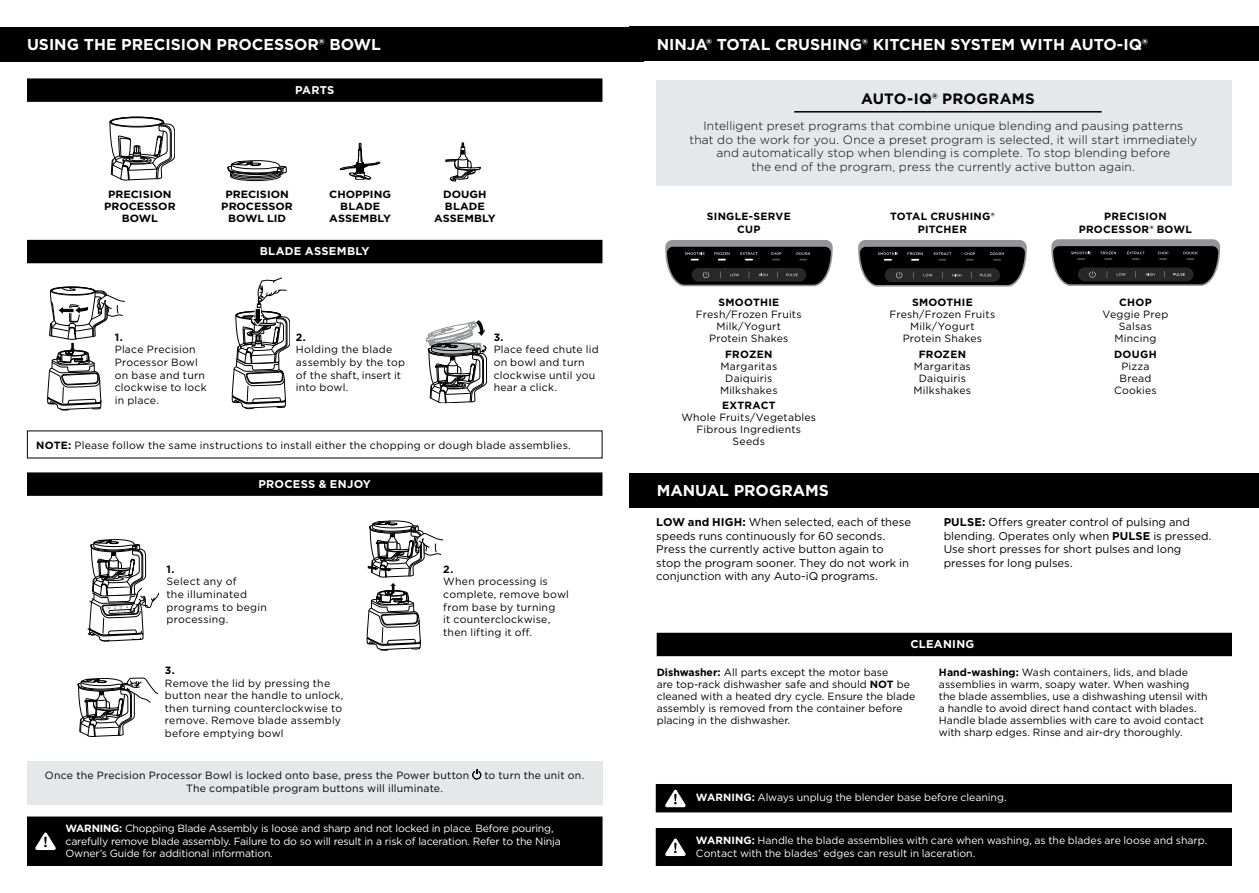
<style>
.page{position:relative;width:1259px;height:893px;background:#fff}
.page>*{position:absolute;margin:0;border:0;box-sizing:border-box;transform-origin:0 0}
.t1{font:700 15.75px "Gotham";color:#fff}
.t2{font:700 15px "Gotham";letter-spacing:.01em;color:#000}
.t3{font:300 12px/13.5px "Gotham";letter-spacing:.015em;color:#000;text-align:center}
.t4{font:11.25px/13.5px "Gotham";color:#000}
.t5{font:700 11.25px "Gotham";letter-spacing:.025em;color:#fff}
.t6{font:10.5px/12px "Gotham";letter-spacing:.015em;color:#000}
.t7{font:10.5px/12.6px "Gotham";letter-spacing:-.02em;color:#fff}
.t8{font:700 10.5px/12px "Gotham";letter-spacing:.01em;color:#000;text-align:center;scale:1.05 1}
.t9{font:700 10.5px/12.6px "Gotham";letter-spacing:.01em;color:#000;text-align:center}
.t10{font:700 10.5px/12.6px "Gotham";letter-spacing:.03em;color:#000;text-align:center}
.t11{font:700 10.5px "Gotham";letter-spacing:.035em;color:#000}
.s1{font-weight:700}
</style>
<div class="page">
<svg style="left:88px;top:539px;width:71px;height:103px"></svg>
<div style="left:28px;top:473px;width:574px;height:22px;background:#000"></div>
<div style="left:27px;top:472px;width:575px;height:24px;border:2px solid #000"></div>
<div style="left:0;top:27px;width:643px;height:35px;background:#000"></div>
<div style="left:28px;top:79px;width:574px;height:22px;background:#000"></div>
<div style="left:27px;top:78px;width:575px;height:24px;border:2px solid #000"></div>
<div style="left:28px;top:241px;width:574px;height:22px;background:#000"></div>
<div style="left:27px;top:240px;width:575px;height:23px;border:2px solid #000"></div>
<div style="left:28px;top:817px;width:574px;height:48px;background:#000"></div>
<div style="left:27px;top:816px;width:575px;height:50px;border:1px solid #000"></div>
<svg style="left:35px;top:832px;width:21px;height:18px"></svg>
<svg style="left:47px;top:286px;width:78px;height:125px"></svg>
<svg style="left:445px;top:143px;width:35px;height:38px"></svg>
<svg style="left:232px;top:278px;width:58px;height:132px"></svg>
<svg style="left:78px;top:678px;width:79px;height:59px"></svg>
<svg style="left:367px;top:521px;width:76px;height:130px"></svg>
<svg style="left:110px;top:117px;width:65px;height:64px"></svg>
<svg style="left:340px;top:143px;width:40px;height:37px"></svg>
<svg style="left:227px;top:160px;width:60px;height:21px"></svg>
<svg style="left:426px;top:320px;width:61px;height:84px"></svg>
<div style="left:629px;top:27px;width:630px;height:34px;background:#000"></div>
<div style="left:656px;top:829px;width:575px;height:36px;background:#000"></div>
<div style="left:656px;top:828px;width:576px;height:38px;border:1px solid #000"></div>
<svg style="left:665px;top:838px;width:21px;height:18px"></svg>
<div style="left:656px;top:785px;width:575px;height:27px;background:#000"></div>
<div style="left:656px;top:784px;width:576px;height:28px;border:1px solid #000"></div>
<svg style="left:665px;top:789px;width:21px;height:18px"></svg>
<div style="left:656px;top:80px;width:576px;height:106px;background:#e6e7e8"></div>
<div style="left:657px;top:633px;width:574px;height:22px;background:#000"></div>
<div style="left:656px;top:633px;width:576px;height:23px;border:2px solid #000"></div>
<svg style="left:1051px;top:239px;width:169px;height:47px;background:#353536"></svg>
<svg style="left:858px;top:240px;width:168px;height:47px;background:#343435"></svg>
<svg style="left:665px;top:240px;width:167px;height:46px;background:#323333"></svg>
<hr style="left:794px;top:111px;width:307px;height:2px;background:#000">
<div style="left:629px;top:473px;width:630px;height:34px;background:#000"></div>
<div style="left:27px;top:760px;width:575px;height:44px;background:#e6e7e8"></div>
<svg style="left:472px;top:770px;width:9px;height:9px"></svg>
<h1 class="t1" style="left:27px;top:34px;width:355px">USING THE PRECISION PROCESSOR® BOWL</h1>
<p class="t5" style="left:295px;top:82px;width:41px">PARTS</p>
<p class="t8" style="left:104px;top:188px;width:70px">PRECISION<br>PROCESSOR<br>BOWL</p>
<p class="t8" style="left:329px;top:188px;width:60px">CHOPPING<br>BLADE<br>ASSEMBLY</p>
<p class="t8" style="left:221px;top:188px;width:70px">PRECISION<br>PROCESSOR<br>BOWL LID</p>
<p class="t8" style="left:434px;top:188px;width:60px">DOUGH<br>BLADE<br>ASSEMBLY</p>
<p class="t9" style="left:115px;top:331px;width:9px">1.</p>
<p class="t6" style="left:115px;top:343px;width:93px;line-height:12.6px">Place Precision<br>Processor Bowl on base and turn clockwise to lock in place.</p>
<p class="t5" style="left:260px;top:244px;width:111px">BLADE ASSEMBLY</p>
<p class="t9" style="left:296px;top:331px;width:12px">2.</p>
<p class="t6" style="left:296px;top:343px;width:111px;line-height:12.6px">Holding the blade assembly by the top of the shaft, insert it into bowl.</p>
<p class="t9" style="left:494px;top:331px;width:11px">3.</p>
<p class="t6" style="left:494px;top:343px;width:107px;line-height:12.6px">Place feed chute lid on bowl and turn clockwise until you hear a click.</p>
<p class="t6" style="left:36px;top:439px;width:536px"><span class="s1">NOTE:</span> Please follow the same instructions to install either the chopping or dough blade assemblies.</p>
<p class="t5" style="left:258px;top:476px;width:114px">PROCESS &amp; ENJOY</p>
<p class="t9" style="left:166px;top:563px;width:9px">1.</p>
<p class="t6" style="left:166px;top:575px;width:102px;line-height:12.6px">Select any of<br>the illuminated programs to begin processing.</p>
<p class="t9" style="left:165px;top:664px;width:11px">3.</p>
<p class="t6" style="left:165px;top:676px;width:180px;line-height:12.6px">Remove the lid by pressing the button near the handle to unlock, then turning counterclockwise to remove. Remove blade assembly before emptying bowl</p>
<p class="t9" style="left:443px;top:563px;width:12px">2.</p>
<p class="t6" style="left:443px;top:575px;width:127px;line-height:12.6px">When processing is complete, remove bowl from base by turning<br>it counterclockwise, then lifting it off.</p>
<p class="t6" style="left:45px;top:769px;width:426px">Once the Precision Processor Bowl is locked onto base, press the Power button</p>
<p class="t6" style="left:484px;top:769px;width:101px">to turn the unit on.</p>
<p class="t6" style="left:186px;top:782px;width:258px">The compatible program buttons will illuminate.</p>
<p class="t7" style="left:66px;top:822px;width:497px"><span class="s1">WARNING:</span> Chopping Blade Assembly is loose and sharp and not locked in place. Before pouring, carefully remove blade assembly. Failure to do so will result in a risk of laceration. Refer to the Ninja<br>Owner’s Guide for additional information.</p>
<h1 class="t1" style="left:656px;top:34px;width:492px">NINJA® TOTAL CRUSHING® KITCHEN SYSTEM WITH AUTO-IQ®</h1>
<h2 class="t2" style="left:861px;top:88px;width:175px">AUTO-IQ® PROGRAMS</h2>
<p class="t3" style="left:689px;top:119px;width:509px">Intelligent preset programs that combine unique blending and pausing patterns<br>that do the work for you. Once a preset program is selected, it will start immediately and automatically stop when blending is complete. To stop blending before<br>the end of the program, press the currently active button again.</p>
<p class="t10" style="left:707px;top:210px;width:85px">SINGLE-SERVE<br>CUP</p>
<p class="t10" style="left:718px;top:296px;width:62px">SMOOTHIE</p>
<p class="t6" style="left:696px;top:308px;width:107px;text-align:center">Fresh/Frozen Fruits<br>Milk/Yogurt<br>Protein Shakes</p>
<p class="t9" style="left:725px;top:348px;width:49px">FROZEN</p>
<p class="t6" style="left:720px;top:360px;width:59px;text-align:center">Margaritas<br>Daiquiris<br>Milkshakes</p>
<p class="t11" style="left:722px;top:398px;width:55px">EXTRACT</p>
<p class="t6" style="left:681px;top:411px;width:136px;text-align:center">Whole Fruits/Vegetables<br>Fibrous Ingredients<br>Seeds</p>
<p class="t9" style="left:890px;top:210px;width:106px">TOTAL CRUSHING®<br>PITCHER</p>
<p class="t10" style="left:912px;top:296px;width:62px">SMOOTHIE</p>
<p class="t6" style="left:889px;top:308px;width:107px;text-align:center">Fresh/Frozen Fruits<br>Milk/Yogurt<br>Protein Shakes</p>
<p class="t9" style="left:918px;top:348px;width:49px">FROZEN</p>
<p class="t6" style="left:913px;top:360px;width:59px;text-align:center">Margaritas<br>Daiquiris<br>Milkshakes</p>
<p class="t9" style="left:1079px;top:210px;width:115px">PRECISION<br>PROCESSOR® BOWL</p>
<p class="t9" style="left:1119px;top:296px;width:34px">CHOP</p>
<p class="t6" style="left:1102px;top:308px;width:67px;text-align:center">Veggie Prep<br>Salsas<br>Mincing</p>
<p class="t9" style="left:1114px;top:348px;width:44px">DOUGH</p>
<p class="t6" style="left:1114px;top:360px;width:44px;text-align:center">Pizza<br>Bread<br>Cookies</p>
<h1 class="t1" style="left:656px;top:480px;width:174px">MANUAL PROGRAMS</h1>
<p class="t4" style="left:656px;top:515px;width:256px"><span class="s1">LOW and HIGH:</span> When selected, each of these speeds runs continuously for 60 seconds.<br>Press the currently active button again to<br>stop the program sooner. They do not work in conjunction with any Auto-iQ programs.</p>
<p class="t4" style="left:943px;top:515px;width:269px"><span class="s1">PULSE:</span> Offers greater control of pulsing and blending. Operates only when <span class="s1">PULSE</span> is pressed.<br>Use short presses for short pulses and long presses for long pulses.</p>
<p class="t5" style="left:910px;top:637px;width:65px">CLEANING</p>
<p class="t6" style="left:656px;top:666px;width:260px"><span class="s1">Dishwasher:</span> All parts except the motor base<br>are top-rack dishwasher safe and should <span class="s1">NOT</span> be cleaned with a heated dry cycle. Ensure the blade assembly is removed from the container before placing in the dishwasher.</p>
<p class="t6" style="left:939px;top:666px;width:270px"><span class="s1">Hand-washing:</span> Wash containers, lids, and blade assemblies in warm, soapy water. When washing the blade assemblies, use a dishwashing utensil with a handle to avoid direct hand contact with blades.<br>Handle blade assemblies with care to avoid contact with sharp edges. Rinse and air-dry thoroughly.</p>
<p class="t7" style="left:696px;top:791px;width:312px"><span class="s1">WARNING:</span> Always unplug the blender base before cleaning.</p>
<p class="t7" style="left:696px;top:834px;width:513px"><span class="s1">WARNING:</span> Handle the blade assemblies with care when washing, as the blades are loose and sharp.<br>Contact with the blades’ edges can result in laceration.</p>
</div>
